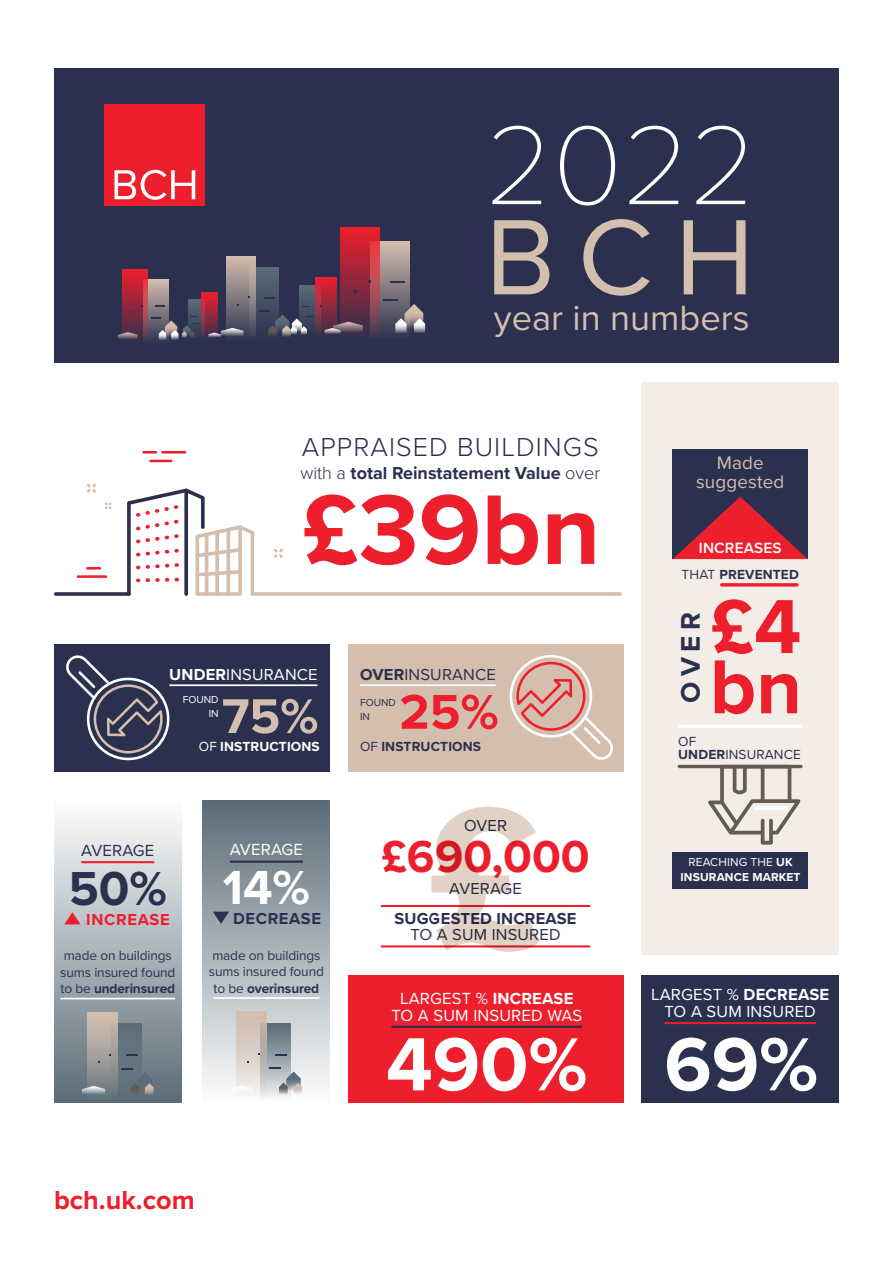
<style>
.page{position:relative;width:893px;height:1263px;background:#fff}
.page>*{position:absolute;margin:0;border:0;box-sizing:border-box;transform-origin:0 0}
.t1{font:100 115.95px "Proxima Nova T";color:#fff}
.t2{font:111.15px "Proxima Nova";color:#d4beae}
.t3{font:700 102.6px "Proxima Nova";color:#ee1f2d}
.t4{font:700 79.2px "Proxima Nova";color:#ee1f2d}
.t5{font:700 78px "Proxima Nova";color:#fff}
.t6{font:700 50.55px "Proxima Nova";color:#d4beae}
.t7{font:700 50.55px "Proxima Nova";color:#ee1f2d}
.t8{font:700 49.5px "Proxima Nova";color:#2a304e}
.t9{font:700 49.5px "Proxima Nova";color:#fff}
.t10{font:700 46.5px "Proxima Nova";color:#ee1f2d}
.t11{font:36.3px "Proxima Nova";color:#d4beae}
.t12{font:700 27.75px "Proxima Nova";color:#2a304e}
.t13{font:300 27px "Proxima Nova";letter-spacing:.04em;color:#2a304e}
.t14{font:700 27px "Proxima Nova";color:#ee1f2d}
.t15{font:18.75px/18.8px "Proxima Nova";letter-spacing:.01em;color:#d4beae;text-align:center}
.t16{font:700 18px "Proxima Nova";color:#2a304e}
.t17{font:16.65px/16.6px "Proxima Nova";letter-spacing:.01em;color:#fff;text-align:center}
.t18{font:16.65px "Proxima Nova";letter-spacing:.01em;color:#2a304e}
.t19{font:700 16.5px/16.5px "Proxima Nova";letter-spacing:.01em;color:#2a304e;text-align:center}
.t20{font:16.5px "Proxima Nova";letter-spacing:.01em;color:#2a304e}
.t21{font:16.5px "Proxima Nova";letter-spacing:.01em;color:#fff}
.t22{font:700 16.5px "Proxima Nova";letter-spacing:.04em;color:#ee1f2d}
.t23{font:700 16.5px "Proxima Nova";letter-spacing:.035em;color:#2a304e}
.t24{font:600 15.3px "Proxima Nova";letter-spacing:.01em;color:#fff}
.t25{font:13.65px/16.5px "Proxima Nova";letter-spacing:-.01em;color:#2a304e}
.t26{font:700 13.65px "Proxima Nova";letter-spacing:.01em;color:#2a304e}
.t27{font:13.65px/13.6px "Proxima Nova";letter-spacing:.01em;color:#2a304e}
.t28{font:700 13.65px "Proxima Nova";letter-spacing:.01em;color:#fff}
.t29{font:700 12px/15.3px "Proxima Nova";letter-spacing:.01em;color:#fff;text-align:center}
.t30{font:10.5px/13.5px "Proxima Nova";color:#fff;text-align:right}
.t31{font:10.5px/13.5px "Proxima Nova";color:#2a304e}
.s1{font-weight:300}
.s2{font-weight:700}
.s3{font-weight:400}
</style>
<div class="page">
<div style="left:348px;top:644px;width:275px;height:127px;background:#d4beae"></div>
<div style="left:54px;top:68px;width:785px;height:294px;background:#2a304e"></div>
<svg style="left:379px;top:241px;width:31px;height:96px;background:#9e8d8c"></svg>
<svg style="left:340px;top:227px;width:39px;height:110px;background:#9d2c3f"></svg>
<svg style="left:390px;top:281px;width:14px;height:2px"></svg>
<svg style="left:383px;top:299px;width:42px;height:38px"></svg>
<div style="left:143px;top:279px;width:25px;height:65px;background:linear-gradient(to bottom,#d2bcac,#2d324f)"></div>
<svg style="left:122px;top:270px;width:26px;height:74px;background:#9b2b3f"></svg>
<svg style="left:118px;top:332px;width:19px;height:12px"></svg>
<div style="left:249px;top:267px;width:30px;height:74px;background:linear-gradient(to bottom,#5b6c77,#2b324f)"></div>
<div style="left:226px;top:256px;width:30px;height:85px;background:linear-gradient(to bottom,#d4beae,#313853)"></div>
<svg style="left:264px;top:297px;width:11px;height:2px"></svg>
<div style="left:188px;top:299px;width:17px;height:41px;background:#51606f"></div>
<svg style="left:201px;top:293px;width:17px;height:22px"></svg>
<svg style="left:151px;top:315px;width:92px;height:29px"></svg>
<svg style="left:299px;top:285px;width:17px;height:51px"></svg>
<div style="left:316px;top:277px;width:21px;height:61px;background:linear-gradient(to bottom,#ed202e,#313551)"></div>
<svg style="left:324px;top:322px;width:39px;height:16px"></svg>
<svg style="left:259px;top:306px;width:54px;height:35px"></svg>
<div style="left:104px;top:105px;width:101px;height:101px;background:#ee1f2d"></div>
<svg style="left:114px;top:170px;width:81px;height:30px"></svg>
<svg style="left:54px;top:592px;width:77px;height:4px"></svg>
<hr style="left:251px;top:592px;width:371px;height:4px;background:#d9c6b9;border-radius:2px">
<hr style="left:161px;top:451px;width:25px;height:2px;background:#ee1f2d">
<svg style="left:142px;top:451px;width:15px;height:2px"></svg>
<hr style="left:149px;top:460px;width:23px;height:2px;background:#ee1f2d">
<svg style="left:87px;top:484px;width:9px;height:9px"></svg>
<svg style="left:105px;top:502px;width:7px;height:7px"></svg>
<svg style="left:274px;top:549px;width:9px;height:9px"></svg>
<hr style="left:77px;top:575px;width:30px;height:3px;background:#ee1f2d">
<svg style="left:86px;top:567px;width:15px;height:2px"></svg>
<svg style="left:127px;top:488px;width:127px;height:108px"></svg>
<hr style="left:205px;top:533px;width:3px;height:63px;background:#d4beae;border-radius:2px">
<svg style="left:215px;top:530px;width:4px;height:66px"></svg>
<hr style="left:227px;top:528px;width:3px;height:68px;background:#d4beae;border-radius:2px">
<div style="left:641px;top:383px;width:198px;height:572px;background:#f4ede7"></div>
<div style="left:673px;top:852px;width:135px;height:36px;background:#2a304e"></div>
<div style="left:672px;top:449px;width:136px;height:110px;background:#2a304e"></div>
<svg style="left:673px;top:497px;width:135px;height:62px"></svg>
<svg style="left:708px;top:768px;width:92px;height:76px"></svg>
<hr style="left:754px;top:806px;width:34px;height:4px;background:#fff;border-radius:2px">
<hr style="left:679px;top:765px;width:122px;height:3px;background:#645b55">
<hr style="left:680px;top:725px;width:122px;height:3px;background:#fff">
<hr style="left:722px;top:583px;width:75px;height:3px;background:#ee1f2d">
<div style="left:54px;top:644px;width:276px;height:127px;background:#2a304e"></div>
<svg style="left:66px;top:655px;width:103px;height:105px"></svg>
<svg style="left:510px;top:655px;width:103px;height:105px"></svg>
<div style="left:54px;top:800px;width:128px;height:303px;background:linear-gradient(to bottom,#fefefe,#5b6c78)"></div>
<svg style="left:64px;top:912px;width:17px;height:12px"></svg>
<div style="left:111px;top:1023px;width:31px;height:77px;background:#63737e"></div>
<div style="left:87px;top:1012px;width:31px;height:88px;background:linear-gradient(to bottom,#dac3b3,#66757f)"></div>
<svg style="left:126px;top:1054px;width:12px;height:2px"></svg>
<svg style="left:82px;top:1086px;width:23px;height:17px"></svg>
<svg style="left:121px;top:1068px;width:33px;height:32px"></svg>
<hr style="left:60px;top:998px;width:115px;height:1px;background:#fff">
<hr style="left:81px;top:861px;width:73px;height:2px;background:#ee1f2d">
<div style="left:348px;top:975px;width:275px;height:128px;background:#ee1f2d"></div>
<hr style="left:391px;top:1026px;width:191px;height:2px;background:#2a304e">
<div style="left:641px;top:975px;width:198px;height:128px;background:#2a304e"></div>
<hr style="left:664px;top:1022px;width:152px;height:2px;background:#ee1f2d">
<div style="left:202px;top:800px;width:128px;height:303px;background:linear-gradient(to bottom,#5a6b77,#fcfcfc)"></div>
<svg style="left:213px;top:912px;width:16px;height:12px"></svg>
<div style="left:260px;top:1023px;width:30px;height:76px;background:linear-gradient(to bottom,#516370,#edeff0)"></div>
<svg style="left:236px;top:1011px;width:31px;height:88px;background:#d5cbc3"></svg>
<svg style="left:231px;top:1085px;width:23px;height:18px"></svg>
<svg style="left:270px;top:1067px;width:32px;height:32px"></svg>
<hr style="left:213px;top:997px;width:106px;height:2px;background:#fff">
<hr style="left:230px;top:860px;width:73px;height:3px;background:#2a304e">
<hr style="left:381px;top:905px;width:209px;height:2px;background:#ee1f2d">
<hr style="left:381px;top:945px;width:209px;height:2px;background:#ee1f2d">
<svg style="left:431px;top:807px;width:109px;height:145px"></svg>
<hr style="left:169px;top:684px;width:148px;height:2px;background:#fff">
<hr style="left:360px;top:684px;width:136px;height:2px;background:#fff">
<p class="t1" style="left:486px;top:79px;width:272px">2022</p>
<p class="t2" style="left:486px;top:174px;width:270px">BCH</p>
<p class="t11" style="left:494px;top:291px;width:257px">year in numbers</p>
<p class="t13" style="left:302px;top:427px;width:299px">APPRAISED BUILDINGS</p>
<p class="t16" style="left:300px;top:459px;width:301px"><span class="s1">with a</span> total Reinstatement Value <span class="s1">over</span></p>
<p class="t3" style="left:302px;top:453px;width:300px">£39bn</p>
<p class="t21" style="left:169px;top:662px;width:150px"><span class="s2">UNDER</span>INSURANCE</p>
<p class="t20" style="left:360px;top:662px;width:137px"><span class="s2">OVER</span>INSURANCE</p>
<p class="t30" style="left:183px;top:693px;width:37px">FOUND<br>IN</p>
<p class="t31" style="left:360px;top:695px;width:37px">FOUND<br>IN</p>
<p class="t6" style="left:222px;top:678px;width:98px">75%</p>
<p class="t7" style="left:399px;top:674px;width:101px">25%</p>
<p class="t28" style="left:199px;top:736px;width:123px"><span class="s3">OF</span> INSTRUCTIONS</p>
<p class="t26" style="left:360px;top:736px;width:123px"><span class="s3">OF</span> INSTRUCTIONS</p>
<p class="t15" style="left:696px;top:453px;width:90px">Made suggested</p>
<p class="t24" style="left:699px;top:537px;width:84px">INCREASES</p>
<p class="t26" style="left:682px;top:565px;width:119px"><span class="s3">THAT</span> PREVENTED</p>
<p class="t12" style="left:670px;top:703px;width:92px;rotate:-90deg">OVER</p>
<p class="t4" style="left:710px;top:567px;width:92px">£4</p>
<p class="t4" style="left:710px;top:628px;width:94px">bn</p>
<p class="t27" style="left:678px;top:734px;width:124px">OF<br><span class="s2">UNDER</span>INSURANCE</p>
<p class="t18" style="left:81px;top:838px;width:75px">AVERAGE</p>
<p class="t17" style="left:230px;top:841px;width:75px">AVERAGE</p>
<p class="t8" style="left:69px;top:851px;width:100px">50%</p>
<p class="t9" style="left:223px;top:850px;width:89px">14%</p>
<p class="t22" style="left:86px;top:907px;width:85px">INCREASE</p>
<p class="t25" style="left:60px;top:947px;width:117px">made on buildings sums insured found to be <span class="s2">underinsured</span></p>
<p class="t23" style="left:233px;top:906px;width:89px">DECREASE</p>
<p class="t25" style="left:209px;top:946px;width:117px;text-align:center">made on buildings sums insured found to be <span class="s2">overinsured</span></p>
<p class="t20" style="left:464px;top:813px;width:45px">OVER</p>
<p class="t10" style="left:381px;top:822px;width:210px">£690,000</p>
<p class="t19" style="left:395px;top:909px;width:183px">SUGGESTED INCREASE<br><span class="s3">TO A SUM INSURED</span></p>
<p class="t20" style="left:449px;top:876px;width:74px">AVERAGE</p>
<p class="t29" style="left:680px;top:854px;width:122px"><span class="s3">REACHING THE</span> UK<br>INSURANCE MARKET</p>
<p class="t17" style="left:391px;top:989px;width:192px">LARGEST % <span class="s2">INCREASE<br></span>TO A SUM INSURED WAS</p>
<p class="t17" style="left:651px;top:985px;width:180px">LARGEST % <span class="s2">DECREASE<br></span>TO A SUM INSURED</p>
<p class="t5" style="left:386px;top:1006px;width:203px">490%</p>
<p class="t5" style="left:664px;top:1006px;width:155px">69%</p>
<p class="t14" style="left:54px;top:1180px;width:142px">bch.uk.com</p>
</div>
